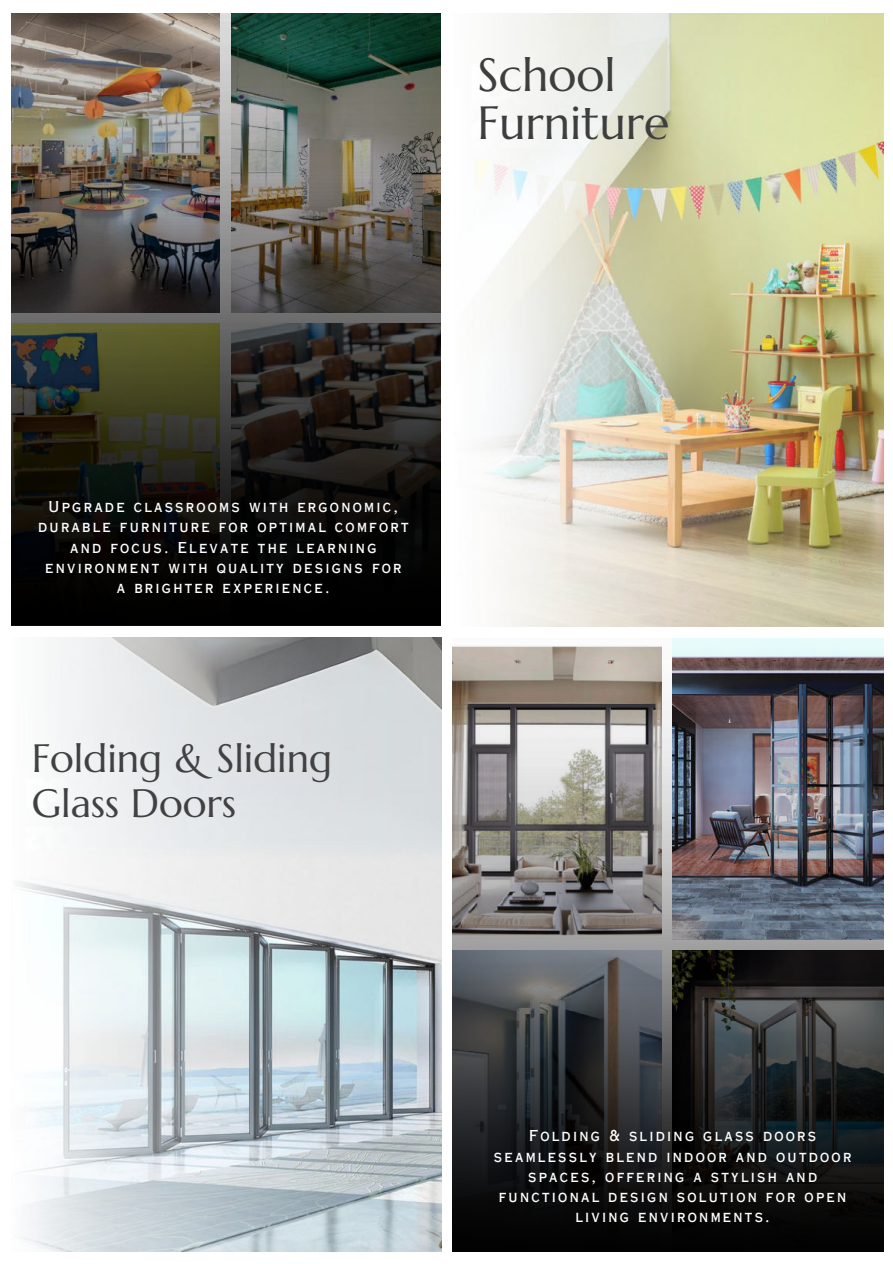
<style>
.page{position:relative;width:893px;height:1264px;background:#fff}
.page>*{position:absolute;margin:0;border:0;box-sizing:border-box;transform-origin:0 0}
.t1{font:46.5px/48.3px "Marcellus";color:#3d3e3d}
.t2{font:39.45px/45px "Marcellus";color:#414141}
.t3{font:15px/20.2px "Copperplate Gothic LT Pro 30 AB";letter-spacing:.15em;color:#fff;text-align:center}
</style>
<div class="page">
<img style="left:474px;top:13px;width:408px;height:613px">
<img style="left:17px;top:638px;width:424px;height:613px">
<img style="left:12px;top:13px;width:428px;height:612px">
<img style="left:452px;top:639px;width:431px;height:612px">
<h1 class="t1" style="left:477px;top:51px;width:193px">School<br>Furniture</h1>
<p class="t3" style="left:38px;top:496px;width:372px">Upgrade classrooms with ergonomic, durable furniture for optimal comfort and focus. Elevate the learning environment with quality designs for<br>a brighter experience.</p>
<h2 class="t2" style="left:32px;top:735px;width:302px">Folding &amp; Sliding<br>Glass Doors</h2>
<p class="t3" style="left:494px;top:1125px;width:359px">Folding &amp; sliding glass doors seamlessly blend indoor and outdoor spaces, offering a stylish and functional design solution for open living environments.</p>
</div>
